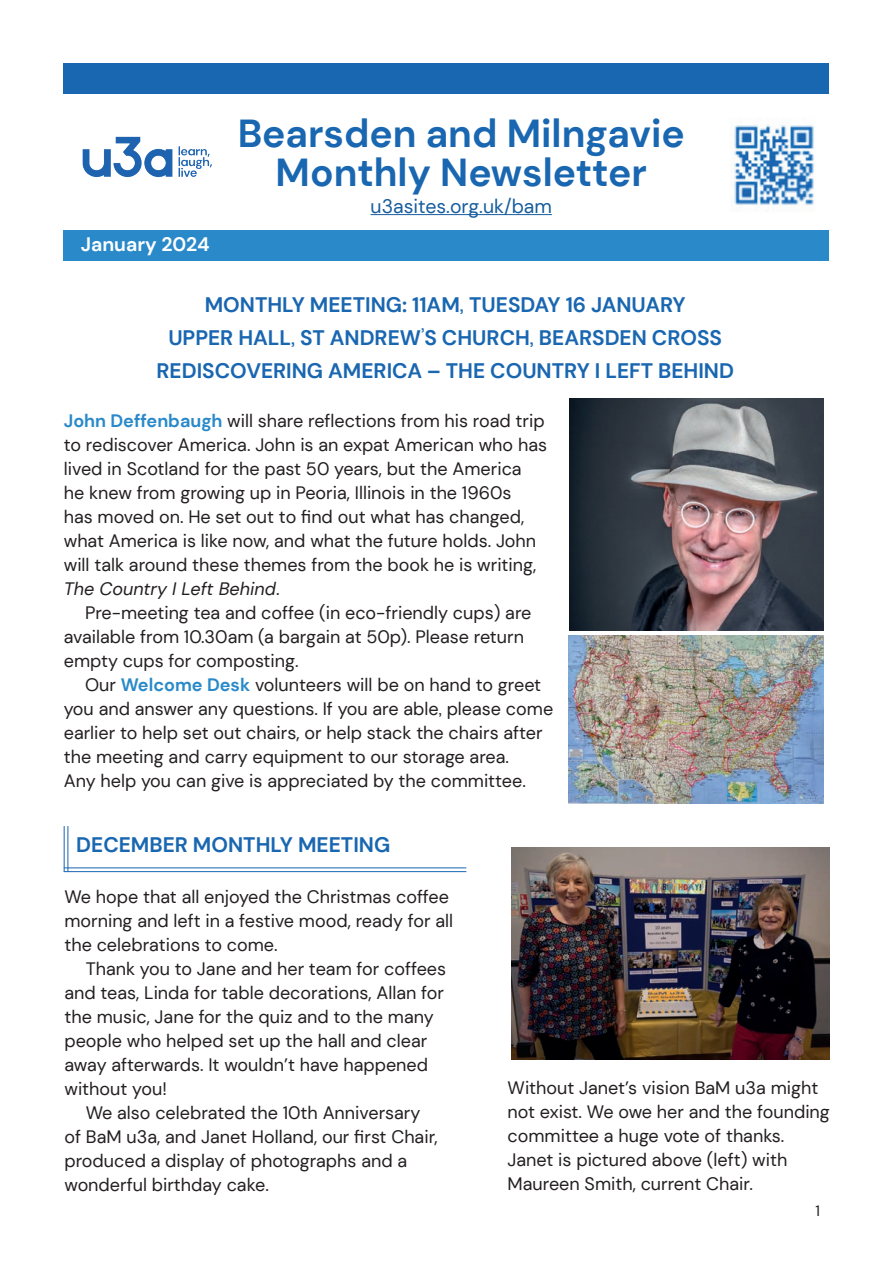
<style>
.page{position:relative;width:893px;height:1263px;background:#fff}
.page>*{position:absolute;margin:0;border:0;box-sizing:border-box;transform-origin:0 0}
.t1{font:700 39px/39px "DM Sans";color:#1966b1;text-align:center}
.t2{font:700 21px/33px "DM Sans";color:#1966b1;text-align:center}
.t3{font:19.5px "DM Sans";color:#175d9e}
.t4{font:700 19.5px "DM Sans";color:#fff}
.t5{font:18px/24px "DM Sans";color:#231f20}
.t6{font:15px "DM Sans";color:#231f20}
.s1{font-weight:500}
.s2{font-weight:400}
.s3{font-weight:700;color:#2989c9}
.s4{font-style:italic}
</style>
<div class="page">
<div style="left:64px;top:64px;width:765px;height:30px;background:#1966b1"></div>
<hr style="left:371px;top:214px;width:181px;height:1px;background:#175d9e">
<img style="left:82px;top:136px;width:130px;height:42px">
<img style="left:731px;top:124px;width:83px;height:88px">
<hr style="left:64px;top:867px;width:402px;height:1px;background:#1966b1">
<hr style="left:64px;top:871px;width:402px;height:1px;background:#1966b1">
<hr style="left:68px;top:826px;width:1px;height:46px;background:#1966b1">
<hr style="left:64px;top:826px;width:1px;height:46px;background:#1966b1">
<img style="left:569px;top:636px;width:254px;height:167px">
<img style="left:569px;top:399px;width:254px;height:232px">
<div style="left:64px;top:230px;width:765px;height:30px;background:#2989c9"></div>
<img style="left:511px;top:847px;width:318px;height:213px">
<p class="t4" style="left:81px;top:231px;width:130px">January 2024</p>
<h1 class="t1" style="left:238px;top:113px;width:449px">Bearsden and Milngavie<br>Monthly Newsletter</h1>
<p class="t3" style="left:371px;top:194px;width:183px">u3asites.org.uk/bam</p>
<p class="t2" style="left:157px;top:289px;width:579px">MONTHLY MEETING: 11AM<span class="s1">,</span> TUESDAY 16 JANUARY<br>UPPER HALL<span class="s1">,</span> ST ANDREW<span class="s2">’</span>S CHURCH<span class="s1">,</span> BEARSDEN CROSS<br>REDISCOVERING AMERICA – THE COUNTRY I LEFT BEHIND</p>
<p class="t5" style="left:64px;top:408px;width:485px"><span class="s3">John Deffenbaugh</span> will share reflections from his road trip to rediscover America. John is an expat American who has lived in Scotland for the past 50 years, but the America<br>he knew from growing up in Peoria, Illinois in the 1960s<br>has moved on. He set out to find out what has changed, what America is like now, and what the future holds. John will talk around these themes from the book he is writing, <span class="s4">The Country I Left Behind</span>.</p>
<p class="t5" style="left:64px;top:600px;width:469px;text-indent:21px">Pre-meeting tea and coffee (in eco-friendly cups) are available from 10.30am (a bargain at 50p). Please return empty cups for composting.</p>
<p class="t5" style="left:64px;top:672px;width:491px;text-indent:21px">Our <span class="s3">Welcome Desk</span> volunteers will be on hand to greet you and answer any questions. If you are able, please come earlier to help set out chairs, or help stack the chairs after the meeting and carry equipment to our storage area.<br>Any help you can give is appreciated by the committee.</p>
<p class="t2" style="left:76px;top:828px;width:315px">DECEMBER MONTHLY MEETING</p>
<p class="t5" style="left:64px;top:885px;width:390px">We hope that all enjoyed the Christmas coffee morning and left in a festive mood, ready for all the celebrations to come.</p>
<p class="t5" style="left:64px;top:957px;width:383px;text-indent:21px">Thank you to Jane and her team for coffees and teas, Linda for table decorations, Allan for the music, Jane for the quiz and to the many people who helped set up the hall and clear away afterwards. It wouldn’t have happened without you!</p>
<p class="t5" style="left:64px;top:1101px;width:375px;text-indent:21px">We also celebrated the 10th Anniversary of BaM u3a, and Janet Holland, our first Chair, produced a display of photographs and a wonderful birthday cake.</p>
<p class="t5" style="left:508px;top:1075px;width:324px">Without Janet’s vision BaM u3a might not exist. We owe her and the founding committee a huge vote of thanks.<br>Janet is pictured above (left) with Maureen Smith, current Chair.</p>
<p class="t6" style="left:815px;top:1202px;width:6px">1</p>
</div>
